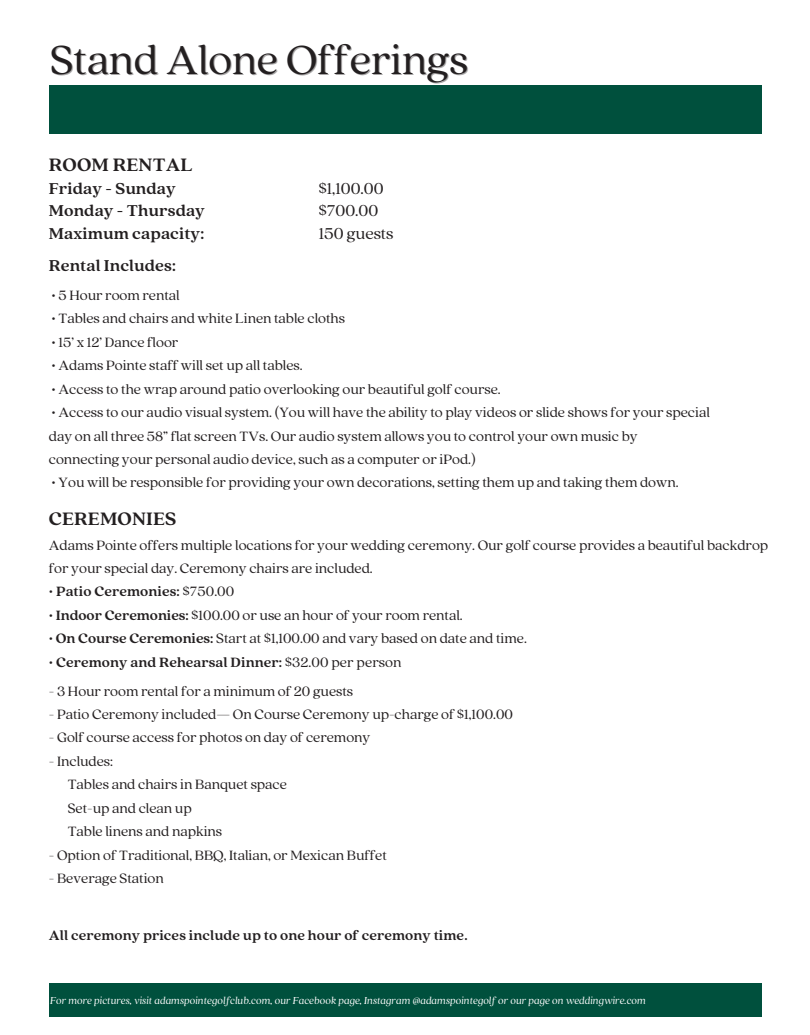
<style>
.page{position:relative;width:810px;height:1035px;background:#fff}
.page>*{position:absolute;margin:0;border:0;box-sizing:border-box;transform-origin:0 0}
.t1{font:44.75px "Quincy CF";color:#231f20}
.t2{font:700 20px "Quincy CF";letter-spacing:.01em;color:#231f20}
.t3{font:700 17.5px/22.5px "Quincy CF";letter-spacing:.01em;color:#231f20}
.t4{font:17.5px/22.5px "Quincy CF";color:#231f20}
.t5{font:15px/23.5px "Quincy CF";color:#231f20}
.t6{font:700 15px "Quincy CF";letter-spacing:.01em;color:#231f20}
.t7{font:italic 11.25px "Quincy CF";letter-spacing:.01em;color:#fff}
.s1{font-weight:400}
.s2{font-weight:700}
</style>
<div class="page">
<div style="left:49px;top:85px;width:712px;height:48px;background:#00503d"></div>
<div style="left:49px;top:984px;width:712px;height:33px;background:#00503d"></div>
<h1 class="t1" style="left:50px;top:31px;width:419px">Stand Alone Offerings</h1>
<h2 class="t2" style="left:49px;top:152px;width:145px">ROOM RENTAL</h2>
<p class="t3" style="left:49px;top:176px;width:158px">Friday - Sunday<br>Monday - Thursday<br>Maximum capacity:</p>
<p class="t3" style="left:49px;top:254px;width:129px">Rental Includes:</p>
<p class="t4" style="left:319px;top:176px;width:76px">$1,100.00 $700.00<br>150 guests</p>
<p class="t5" style="left:52px;top:283px;width:130px">• 5 Hour room rental</p>
<p class="t5" style="left:52px;top:306px;width:295px">• Tables and chairs and white Linen table cloths</p>
<p class="t5" style="left:52px;top:330px;width:128px">• 15’ x 12’ Dance floor</p>
<p class="t5" style="left:52px;top:353px;width:253px">• Adams Pointe staff will set up all tables.</p>
<p class="t5" style="left:52px;top:376px;width:451px">• Access to the wrap around patio overlooking our beautiful golf course.</p>
<p class="t5" style="left:49px;top:400px;width:663px">• Access to our audio visual system. (You will have the ability to play videos or slide shows for your special day on all three 58” flat screen TVs. Our audio system allows you to control your own music by connecting your personal audio device, such as a computer or iPod.)</p>
<p class="t5" style="left:52px;top:470px;width:629px">• You will be responsible for providing your own decorations, setting them up and taking them down.</p>
<h2 class="t2" style="left:49px;top:505px;width:129px">CEREMONIES</h2>
<p class="t5" style="left:49px;top:532px;width:721px">Adams Pointe offers multiple locations for your wedding ceremony. Our golf course provides a beautiful backdrop for your special day. Ceremony chairs are included.</p>
<p class="t6" style="left:49px;top:582px;width:187px"><span class="s1">•</span> Patio Ceremonies: <span class="s1">$750.00</span></p>
<p class="t5" style="left:49px;top:603px;width:415px">• <span class="s2">Indoor Ceremonies:</span> $100.00 or use an hour of your room rental.</p>
<p class="t5" style="left:49px;top:626px;width:480px">• <span class="s2">On Course Ceremonies:</span> Start at $1,100.00 and vary based on date and time.</p>
<p class="t6" style="left:49px;top:652px;width:354px"><span class="s1">•</span> Ceremony and Rehearsal Dinner: <span class="s1">$32.00 per person</span></p>
<p class="t5" style="left:49px;top:678px;width:306px">- 3 Hour room rental for a minimum of 20 guests</p>
<p class="t5" style="left:49px;top:702px;width:466px">- Patio Ceremony included— On Course Ceremony up-charge of $1,100.00</p>
<p class="t5" style="left:49px;top:725px;width:323px">- Golf course access for photos on day of ceremony</p>
<p class="t5" style="left:68px;top:749px;width:221px;text-indent:-19px">- Includes:<br>Tables and chairs in Banquet space<br>Set-up and clean up<br>Table linens and napkins</p>
<p class="t5" style="left:49px;top:842px;width:340px">- Option of Traditional, BBQ, Italian, or Mexican Buffet</p>
<p class="t5" style="left:49px;top:866px;width:117px">- Beverage Station</p>
<p class="t6" style="left:49px;top:925px;width:420px">All ceremony prices include up to one hour of ceremony time.</p>
<p class="t7" style="left:50px;top:993px;width:597px">For more pictures, visit adamspointegolfclub.com, our Facebook page, Instagram @adamspointegolf or our page on weddingwire.com</p>
</div>
